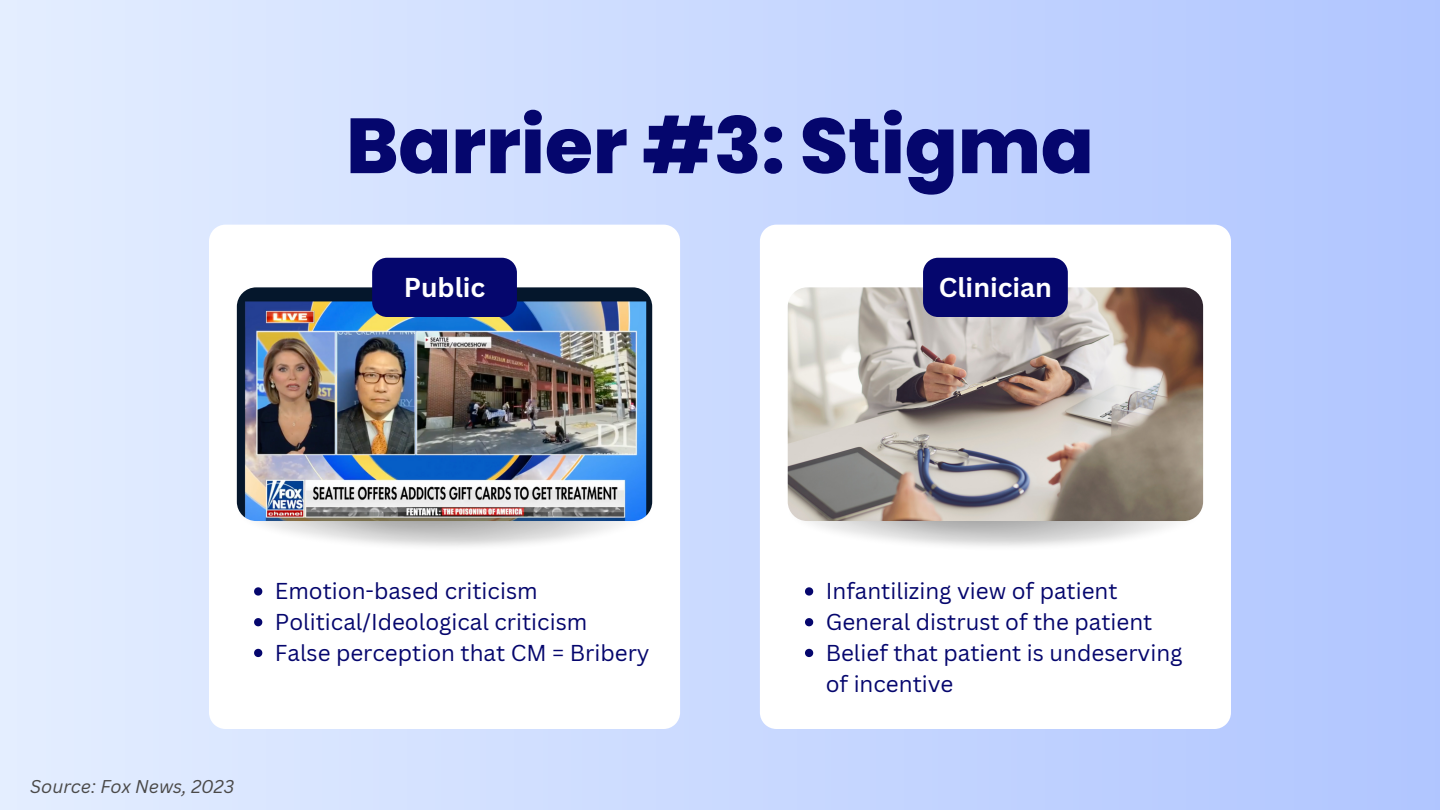
<style>
.page{position:relative;width:1440px;height:810px;background:#fff}
.page>*{position:absolute;margin:0;border:0;box-sizing:border-box;transform-origin:0 0}
.t1{font:800 77.8px "Poppins";color:#05066d}
.t2{font:700 26.6px "Canva Sans";color:#fff}
.t3{font:22.4px/30.8px "Canva Sans";color:#05066d}
.t4{font:italic 18px "Canva Sans";color:#4a4948}
</style>
<div class="page">
<div style="left:0;top:0;width:1440px;height:810px;background:linear-gradient(to right,#e4eeff,#b0c5ff)"></div>
<svg style="left:209px;top:225px;width:471px;height:504px"></svg>
<img style="left:237px;top:510px;width:415px;height:42px">
<img style="left:237px;top:287px;width:415px;height:234px;border-radius:19px">
<div style="left:372px;top:258px;width:145px;height:59px;background:#05066d"></div>
<svg style="left:760px;top:225px;width:471px;height:504px"></svg>
<img style="left:788px;top:510px;width:415px;height:42px">
<img style="left:788px;top:287px;width:415px;height:234px;border-radius:19px">
<div style="left:923px;top:258px;width:145px;height:59px;background:#05066d"></div>
<svg style="left:254px;top:587px;width:8px;height:9px"></svg>
<svg style="left:254px;top:618px;width:8px;height:8px"></svg>
<svg style="left:254px;top:649px;width:8px;height:8px"></svg>
<svg style="left:805px;top:587px;width:8px;height:9px"></svg>
<svg style="left:805px;top:618px;width:8px;height:8px"></svg>
<svg style="left:805px;top:649px;width:8px;height:8px"></svg>
<p class="t1" style="left:346px;top:91px;width:749px">Barrier #3: Stigma</p>
<p class="t2" style="left:404px;top:268px;width:83px">Public</p>
<p class="t2" style="left:939px;top:268px;width:115px">Clinician</p>
<p class="t3" style="left:275px;top:575px;width:264px">Emotion-based criticism</p>
<p class="t3" style="left:275px;top:606px;width:314px">Political/Ideological criticism</p>
<p class="t3" style="left:275px;top:637px;width:376px">False perception that CM = Bribery</p>
<p class="t4" style="left:30px;top:774px;width:205px">Source: Fox News, 2023</p>
<p class="t3" style="left:826px;top:575px;width:293px">Infantilizing view of patient</p>
<p class="t3" style="left:826px;top:606px;width:328px">General distrust of the patient</p>
<p class="t3" style="left:826px;top:637px;width:358px">Belief that patient is undeserving of incentive</p>
</div>
